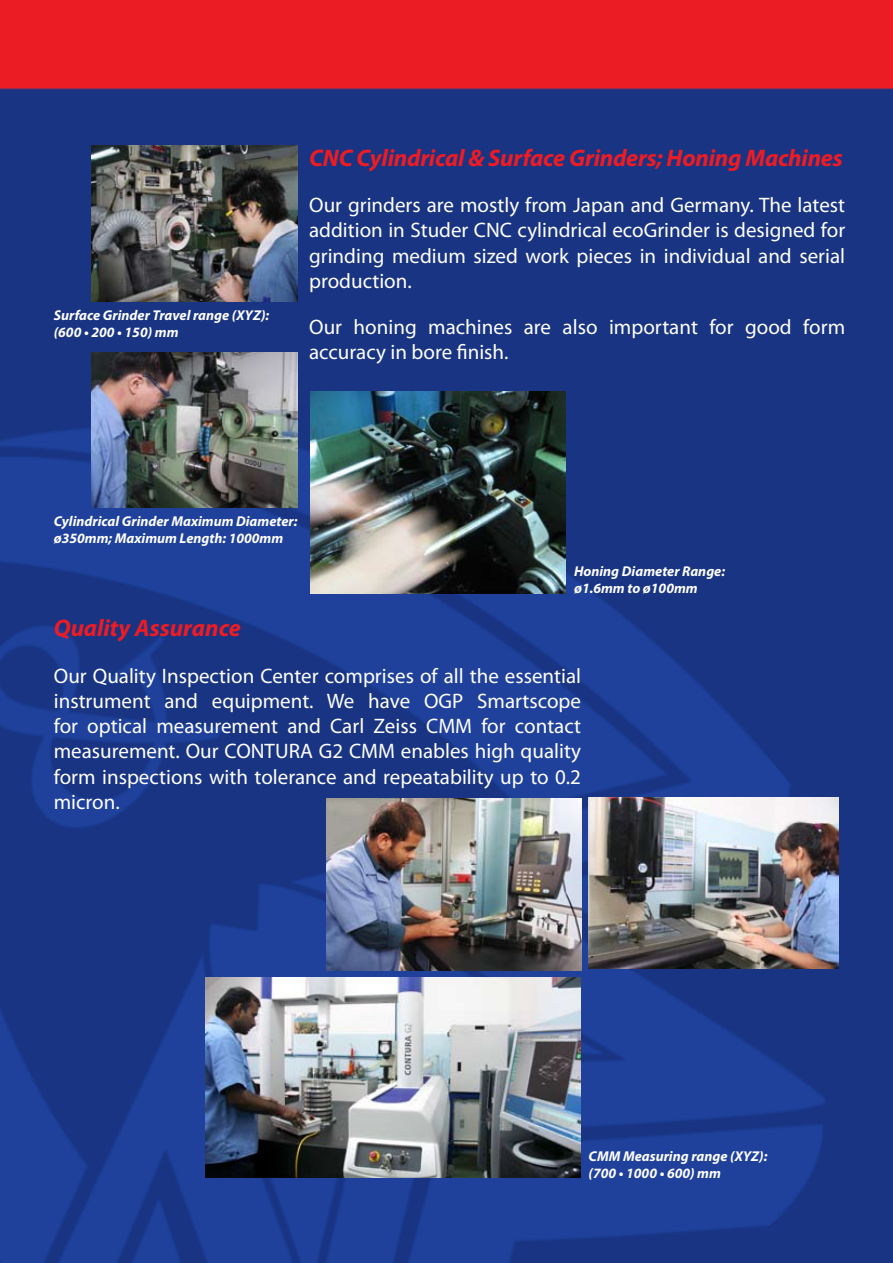
<style>
.page{position:relative;width:893px;height:1263px;background:#fff}
.page>*{position:absolute;margin:0;border:0;box-sizing:border-box;transform-origin:0 0}
.t1{font:italic 700 24px "Myriad Pro";letter-spacing:-.01em;color:#ed1c24}
.t2{font:21px/25.2px "Myriad Pro";color:#fff;text-align:justify}
.t3{font:italic 700 14.25px/17.1px "Myriad Pro";color:#fff}
</style>
<div class="page">
<img style="left:0;top:0;width:893px;height:1263px">
<img style="left:91px;top:145px;width:207px;height:156px">
<img style="left:91px;top:352px;width:207px;height:156px">
<img style="left:310px;top:391px;width:255px;height:202px">
<img style="left:206px;top:977px;width:375px;height:201px">
<img style="left:326px;top:799px;width:255px;height:171px">
<img style="left:589px;top:798px;width:249px;height:170px">
<p class="t3" style="left:54px;top:306px;width:217px">Surface Grinder Travel range (XYZ): (600 • 200 • 150) mm</p>
<p class="t1" style="left:309px;top:142px;width:535px">CNC Cylindrical &amp; Surface Grinders; Honing Machines</p>
<p class="t2" style="left:309px;top:192px;width:538px">Our grinders are mostly from Japan and Germany. The latest addition in Studer CNC cylindrical ecoGrinder is designed for grinding medium sized work pieces in individual and serial production.</p>
<p class="t2" style="left:309px;top:314px;width:537px">Our honing machines are also important for good form accuracy in bore finish.</p>
<p class="t3" style="left:54px;top:512px;width:245px">Cylindrical Grinder Maximum Diameter: ø350mm; Maximum Length: 1000mm</p>
<p class="t3" style="left:574px;top:563px;width:153px">Honing Diameter Range: ø1.6mm to ø100mm</p>
<p class="t1" style="left:54px;top:613px;width:189px">Quality Assurance</p>
<p class="t2" style="left:54px;top:663px;width:529px">Our Quality Inspection Center comprises of all the essential instrument and equipment. We have OGP Smartscope for optical measurement and Carl Zeiss CMM for contact measurement. Our CONTURA G2 CMM enables high quality form inspections with tolerance and repeatability up to 0.2 micron.</p>
<p class="t3" style="left:589px;top:1147px;width:180px">CMM Measuring range (XYZ): (700 • 1000 • 600) mm</p>
</div>
